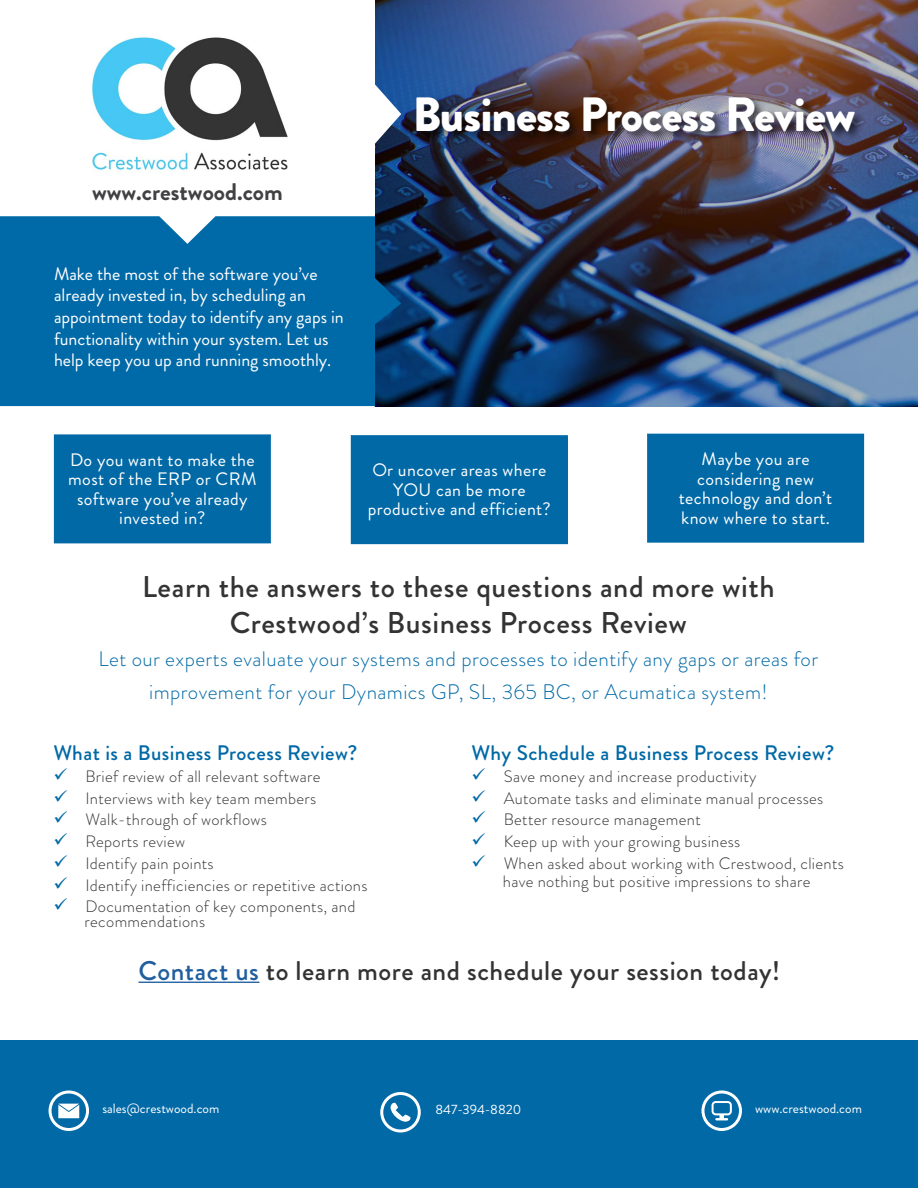
<style>
.page{position:relative;width:918px;height:1188px;background:#fff}
.page>*{position:absolute;margin:0;border:0;box-sizing:border-box;transform-origin:0 0}
.t1{font:900 48px "Brandon Grotesque";letter-spacing:-.02em;color:#fff}
.t2{font:500 30px/36px "Brandon Grotesque";letter-spacing:.02em;color:#333;text-align:center}
.t3{font:500 27px "Brandon Grotesque";letter-spacing:.02em;color:#333}
.t4{font:700 24px "Brandon Grotesque";color:#414042}
.t5{font:300 21px/33px "Brandon Grotesque";letter-spacing:.02em;color:#0069a6;text-align:center}
.t6{font:500 21px "Brandon Grotesque";letter-spacing:.02em;color:#0069a6}
.t7{font:18px/19.5px "Brandon Grotesque";letter-spacing:.015em;color:#fff;text-align:center}
.t8{font:300 16.5px/18px "Brandon Grotesque";letter-spacing:.02em;color:#333;text-align:center}
.t9{font:13.5px "Brandon Grotesque";color:#fff}
.s1{color:#0069a6}
.s2{color:#215e9e}
</style>
<div class="page">
<div style="left:0;top:1040px;width:918px;height:148px;background:#0069a6"></div>
<svg style="left:391px;top:1103px;width:20px;height:19px"></svg>
<div style="left:380px;top:1092px;width:41px;height:40px;border:3px solid #fff;border-radius:50%"></div>
<svg style="left:712px;top:1101px;width:20px;height:19px"></svg>
<div style="left:701px;top:1090px;width:41px;height:41px;border:3px solid #fff;border-radius:50%"></div>
<div style="left:49px;top:1091px;width:40px;height:40px;border:3px solid #fff;border-radius:50%"></div>
<svg style="left:58px;top:1104px;width:21px;height:14px"></svg>
<img style="left:401px;top:0;width:517px;height:406px">
<div style="left:0;top:244px;width:401px;height:162px;background:#0069a7"></div>
<svg style="left:0;top:0;width:401px;height:244px"></svg>
<img style="left:81px;top:29px;width:216px;height:149px">
<div style="left:414px;top:94px;width:452px;height:50px;background:#000;opacity:.68"></div>
<div style="left:54px;top:435px;width:216px;height:108px;background:#0069a6"></div>
<div style="left:351px;top:436px;width:216px;height:108px;background:#0069a6"></div>
<div style="left:351px;top:435px;width:217px;height:109px;border:1px solid #0069a6"></div>
<div style="left:648px;top:434px;width:216px;height:108px;background:#0069a6"></div>
<div style="left:647px;top:434px;width:217px;height:109px;border:1px solid #0069a6"></div>
<hr style="left:138px;top:982px;width:121px;height:1px;background:#215e9e">
<h3 class="t4" style="left:92px;top:175px;width:192px">www.crestwood.com</h3>
<p class="t7" style="left:54px;top:263px;width:291px;line-height:21.6px;text-align:left">Make the most of the software you’ve already invested in, by scheduling an appointment today to identify any gaps in functionality within your system. Let us help keep you up and running smoothly.</p>
<h1 class="t1" style="left:412px;top:80px;width:444px">Business Process Review</h1>
<p class="t7" style="left:68px;top:450px;width:190px">Do you want to make the most of the ERP or CRM software you’ve already invested in?</p>
<p class="t7" style="left:368px;top:461px;width:184px">Or uncover areas where<br>YOU can be more productive and efficient?</p>
<p class="t7" style="left:679px;top:450px;width:155px">Maybe you are considering new technology and don’t know where to start.</p>
<h2 class="t2" style="left:142px;top:569px;width:634px">Learn the answers to these questions and more with<br>Crestwood’s Business Process Review</h2>
<p class="t5" style="left:98px;top:642px;width:721px">Let our experts evaluate your systems and processes to identify any gaps or areas for improvement for your Dynamics GP, SL, 365 BC, or Acumatica system!</p>
<p class="t6" style="left:472px;top:738px;width:364px">Why Schedule a Business Process Review?</p>
<p class="t8" style="left:472px;top:767px;width:286px"><span class="s1">✓</span> Save money and increase productivity</p>
<p class="t8" style="left:472px;top:789px;width:353px"><span class="s1">✓</span> Automate tasks and eliminate manual processes</p>
<p class="t8" style="left:472px;top:811px;width:231px"><span class="s1">✓</span> Better resource management</p>
<p class="t8" style="left:472px;top:833px;width:270px"><span class="s1">✓</span> Keep up with your growing business</p>
<p class="t8" style="left:472px;top:854px;width:374px"><span class="s1">✓</span> When asked about working with Crestwood, clients have nothing but positive impressions to share</p>
<p class="t6" style="left:53px;top:738px;width:306px">What is a Business Process Review?</p>
<p class="t8" style="left:53px;top:767px;width:269px"><span class="s1">✓</span> Brief review of all relevant software</p>
<p class="t8" style="left:53px;top:789px;width:264px"><span class="s1">✓</span> Interviews with key team members</p>
<p class="t8" style="left:53px;top:811px;width:215px"><span class="s1">✓</span> Walk-through of workflows</p>
<p class="t8" style="left:53px;top:833px;width:133px"><span class="s1">✓</span> Reports review</p>
<p class="t8" style="left:53px;top:854px;width:162px"><span class="s1">✓</span> Identify pain points</p>
<p class="t8" style="left:53px;top:876px;width:316px"><span class="s1">✓</span> Identify inefficiencies or repetitive actions</p>
<p class="t8" style="left:85px;top:899px;width:272px;line-height:15px;text-align:left;text-indent:-31px"><span class="s1">✓</span> Documentation of key components, and recommendations</p>
<h3 class="t3" style="left:138px;top:952px;width:643px"><span class="s2">Contact us</span> to learn more and schedule your session today!</h3>
<p class="t9" style="left:102px;top:1100px;width:119px">sales@crestwood.com</p>
<p class="t9" style="left:435px;top:1100px;width:87px">847-394-8820</p>
<p class="t9" style="left:755px;top:1100px;width:108px">www.crestwood.com</p>
</div>
